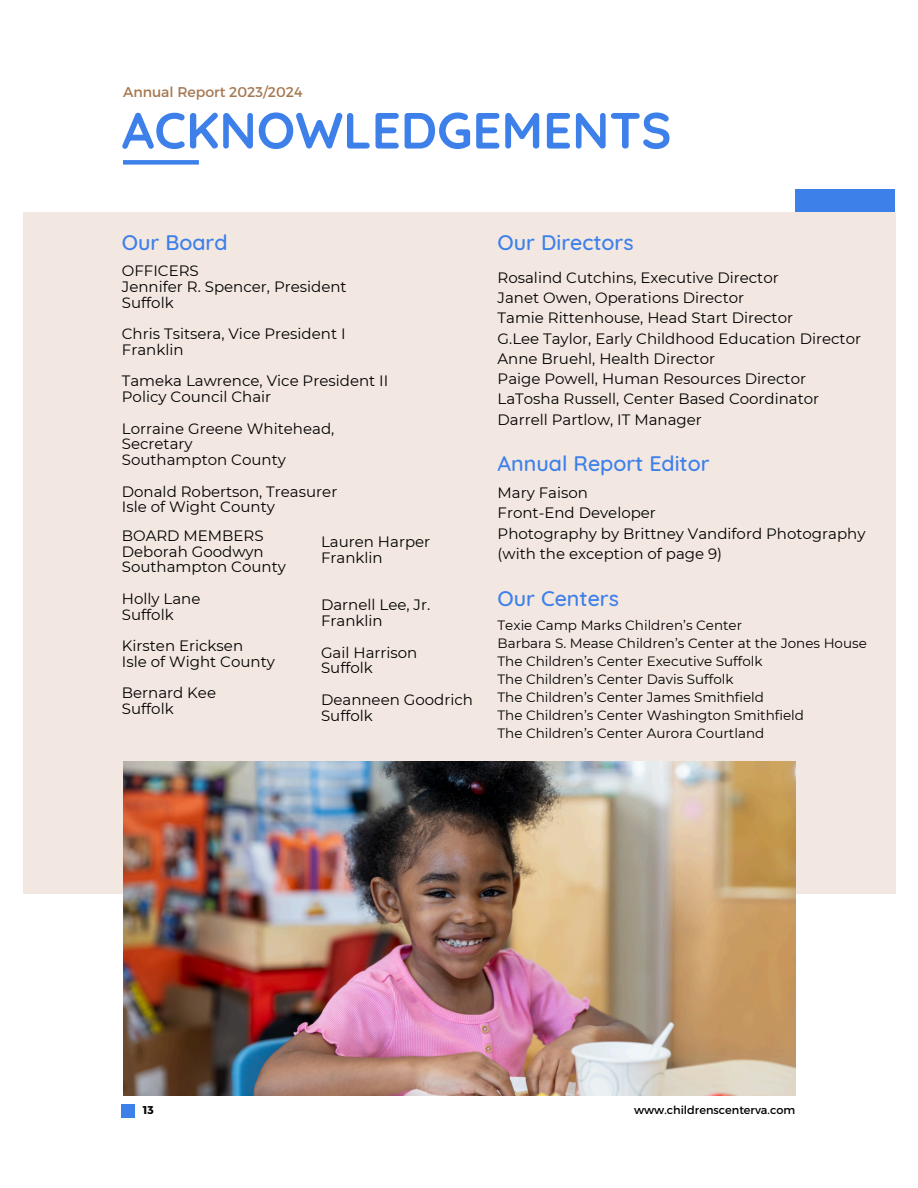
<style>
.page{position:relative;width:918px;height:1188px;background:#fff}
.page>*{position:absolute;margin:0;border:0;box-sizing:border-box;transform-origin:0 0}
.t1{font:700 50.85px "Quicksand";color:#3e80ea}
.t2{font:500 21.45px "Quicksand";color:#3e80ea}
.t3{font:15px/15.8px "Montserrat";color:#000}
.t4{font:14.1px "Montserrat";color:#a67851}
.t5{font:13.5px/18px "Montserrat";color:#000}
.t6{font:11.25px "Montserrat";color:#000}
.t7{font:700 11.25px "Montserrat";color:#000}
</style>
<div class="page">
<div style="left:23px;top:212px;width:872px;height:681px;background:#f3e8e1"></div>
<img style="left:123px;top:761px;width:673px;height:334px">
<div style="left:123px;top:160px;width:76px;height:5px;background:#3e80ea"></div>
<div style="left:795px;top:189px;width:99px;height:23px;background:#3e80ea"></div>
<div style="left:122px;top:1104px;width:13px;height:13px;background:#3e80ea"></div>
<h3 class="t4" style="left:123px;top:83px;width:181px">Annual Report 2023/2024</h3>
<h1 class="t1" style="left:122px;top:98px;width:551px">ACKNOWLEDGEMENTS</h1>
<h2 class="t2" style="left:122px;top:229px;width:107px">Our Board</h2>
<h3 class="t3" style="left:122px;top:263px;width:226px">OFFICERS<br>Jennifer R. Spencer, President<br>Suffolk</h3>
<h3 class="t3" style="left:122px;top:326px;width:225px">Chris Tsitsera, Vice President I<br>Franklin</h3>
<h3 class="t3" style="left:122px;top:373px;width:268px">Tameka Lawrence, Vice President II<br>Policy Council Chair</h3>
<h3 class="t3" style="left:122px;top:420px;width:214px">Lorraine Greene Whitehead,<br>Secretary<br>Southampton County</h3>
<h3 class="t3" style="left:122px;top:483px;width:217px">Donald Robertson, Treasurer<br>Isle of Wight County</h3>
<h3 class="t3" style="left:122px;top:528px;width:166px">BOARD MEMBERS<br>Deborah Goodwyn<br>Southampton County</h3>
<h3 class="t3" style="left:122px;top:591px;width:80px">Holly Lane<br>Suffolk</h3>
<h3 class="t3" style="left:122px;top:638px;width:155px">Kirsten Ericksen<br>Isle of Wight County</h3>
<h3 class="t3" style="left:122px;top:685px;width:96px">Bernard Kee<br>Suffolk</h3>
<h3 class="t3" style="left:321px;top:534px;width:111px">Lauren Harper<br>Franklin</h3>
<h3 class="t3" style="left:321px;top:597px;width:111px">Darnell Lee, Jr.<br>Franklin</h3>
<h3 class="t3" style="left:321px;top:644px;width:98px">Gail Harrison<br>Suffolk</h3>
<h3 class="t3" style="left:321px;top:692px;width:153px">Deanneen Goodrich<br>Suffolk</h3>
<h3 class="t2" style="left:498px;top:229px;width:138px">Our Directors</h3>
<h2 class="t3" style="left:498px;top:267px;width:365px;line-height:20.2px">Rosalind Cutchins, Executive Director<br>Janet Owen, Operations Director<br>Tamie Rittenhouse, Head Start Director<br>G.Lee Taylor, Early Childhood Education Director Anne Bruehl, Health Director<br>Paige Powell, Human Resources Director LaTosha Russell, Center Based Coordinator Darrell Partlow, IT Manager</h2>
<h3 class="t2" style="left:498px;top:450px;width:214px">Annual Report Editor</h3>
<h2 class="t3" style="left:498px;top:483px;width:369px;line-height:20.2px">Mary Faison<br>Front-End Developer<br>Photography by Brittney Vandiford Photography (with the exception of page 9)</h2>
<h4 class="t2" style="left:498px;top:584px;width:123px">Our Centers</h4>
<p class="t5" style="left:498px;top:617px;width:371px">Texie Camp Marks Children’s Center<br>Barbara S. Mease Children’s Center at the Jones House The Children’s Center Executive Suffolk<br>The Children’s Center Davis Suffolk<br>The Children’s Center James Smithfield<br>The Children’s Center Washington Smithfield<br>The Children’s Center Aurora Courtland</p>
<h2 class="t7" style="left:143px;top:1103px;width:12px">13</h2>
<p class="t6" style="left:634px;top:1103px;width:163px">www.childrenscenterva.com</p>
</div>
